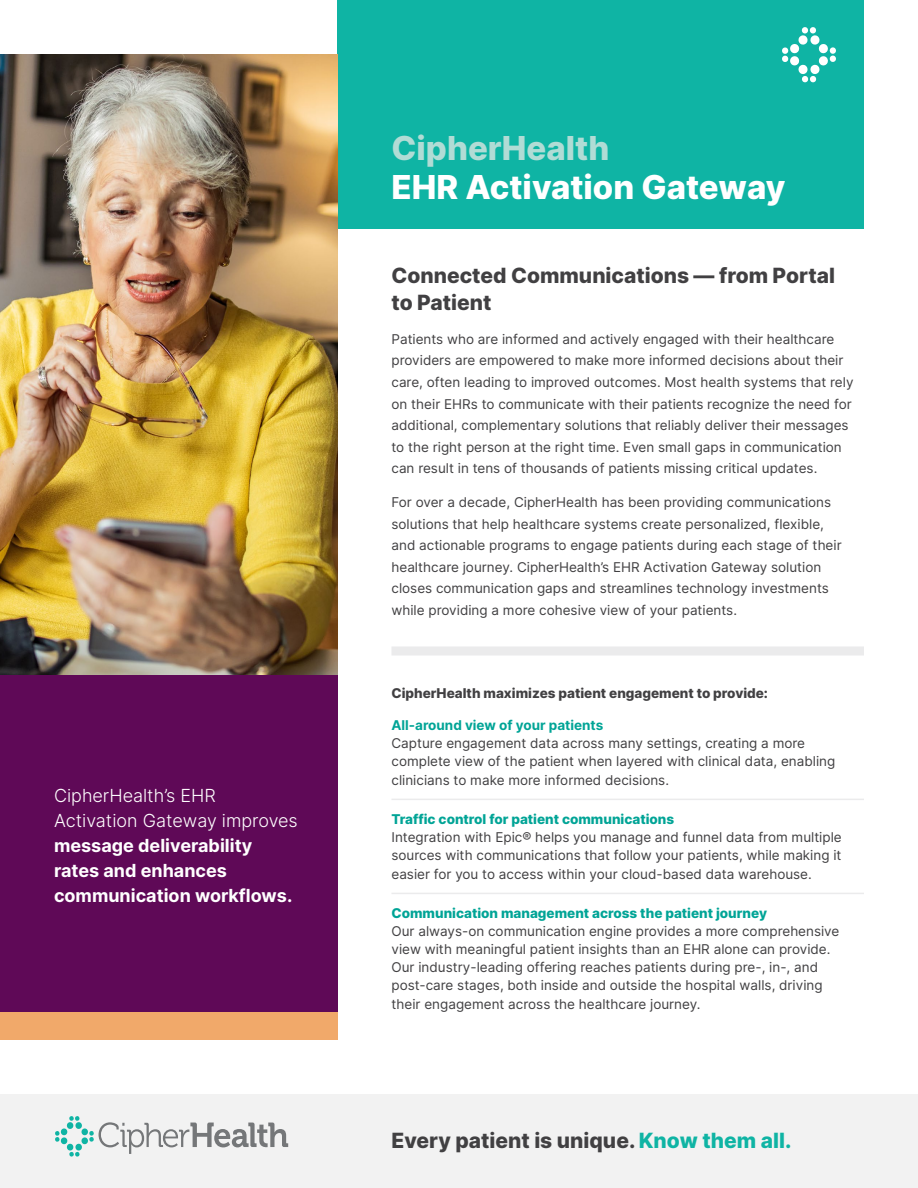
<style>
.page{position:relative;width:918px;height:1188px;background:#fff}
.page>*{position:absolute;margin:0;border:0;box-sizing:border-box;transform-origin:0 0}
.t1{font:800 33px "Inter";color:#fff}
.t2{font:800 33px "Inter";color:#b1dcd5}
.t3{font:800 21px/27px "Inter";color:#414042}
.t4{font:700 18px/25.2px "Inter";color:#fff}
.t5{font:300 18px/25.2px "Inter";color:#fff}
.t6{font:13.5px/21.6px "Inter";color:#414042}
.t7{font:800 13.5px "Inter";color:#00a496}
.t8{font:800 13.5px "Inter";color:#414042}
.t9{font:700 13.5px "Inter";color:#00a496}
.s1{color:#0fb4a4}
</style>
<div class="page">
<div style="left:0;top:1094px;width:918px;height:94px;background:#f2f2f2"></div>
<svg style="left:55px;top:1116px;width:233px;height:41px"></svg>
<div style="left:338px;top:0;width:526px;height:229px;background:#0fb4a4"></div>
<svg style="left:782px;top:27px;width:54px;height:56px"></svg>
<img style="left:0;top:54px;width:338px;height:621px">
<div style="left:0;top:675px;width:338px;height:337px;background:#5f0957"></div>
<div style="left:0;top:1012px;width:338px;height:28px;background:#f1a96a"></div>
<div style="left:392px;top:647px;width:472px;height:9px;background:#ebebec"></div>
<hr style="left:392px;top:799px;width:472px;height:1px;background:#ebebec">
<hr style="left:392px;top:893px;width:472px;height:1px;background:#ebebec">
<h3 class="t5" style="left:54px;top:782px;width:245px">CipherHealth’s EHR<br>Activation Gateway improves</h3>
<h3 class="t4" style="left:54px;top:832px;width:240px">message deliverability rates and enhances communication workflows.</h3>
<h1 class="t2" style="left:392px;top:123px;width:220px">CipherHealth</h1>
<h1 class="t1" style="left:392px;top:162px;width:395px">EHR Activation Gateway</h1>
<h2 class="t3" style="left:392px;top:261px;width:445px">Connected Communications — from Portal to Patient</h2>
<p class="t6" style="left:392px;top:328px;width:464px">Patients who are informed and actively engaged with their healthcare providers are empowered to make more informed decisions about their care, often leading to improved outcomes. Most health systems that rely on their EHRs to communicate with their patients recognize the need for additional, complementary solutions that reliably deliver their messages to the right person at the right time. Even small gaps in communication can result in tens of thousands of patients missing critical updates.</p>
<p class="t6" style="left:392px;top:491px;width:452px">For over a decade, CipherHealth has been providing communications solutions that help healthcare systems create personalized, flexible, and actionable programs to engage patients during each stage of their healthcare journey. CipherHealth’s EHR Activation Gateway solution closes communication gaps and streamlines technology investments while providing a more cohesive view of your patients.</p>
<p class="t8" style="left:392px;top:683px;width:378px">CipherHealth maximizes patient engagement to provide:</p>
<p class="t9" style="left:392px;top:715px;width:213px">All-around view of your patients</p>
<p class="t6" style="left:392px;top:734px;width:445px;line-height:18.5px">Capture engagement data across many settings, creating a more complete view of the patient when layered with clinical data, enabling clinicians to make more informed decisions.</p>
<p class="t7" style="left:392px;top:809px;width:284px">Traffic control for patient communications</p>
<p class="t6" style="left:392px;top:828px;width:452px;line-height:18.5px;text-align:justify">Integration with Epic® helps you manage and funnel data from multiple sources with communications that follow your patients, while making it easier for you to access within your cloud-based data warehouse.</p>
<p class="t7" style="left:392px;top:903px;width:377px">Communication management across the patient journey</p>
<p class="t6" style="left:392px;top:922px;width:449px;line-height:18.1px">Our always-on communication engine provides a more comprehensive view with meaningful patient insights than an EHR alone can provide.<br>Our industry-leading offering reaches patients during pre-, in-, and post-care stages, both inside and outside the hospital walls, driving their engagement across the healthcare journey.</p>
<h2 class="t3" style="left:392px;top:1126px;width:402px">Every patient is unique. <span class="s1">Know them all.</span></h2>
</div>
